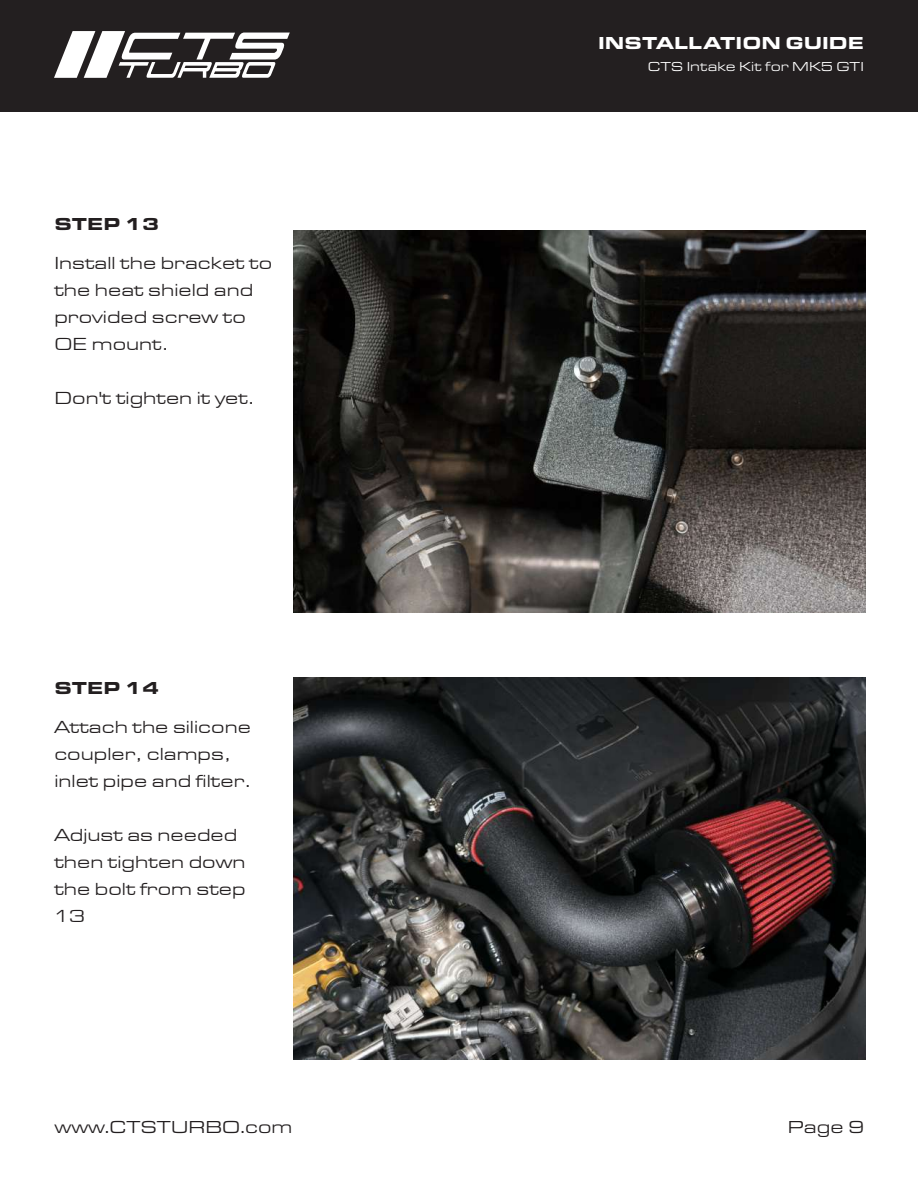
<style>
.page{position:relative;width:918px;height:1188px;background:#fff}
.page>*{position:absolute;margin:0;border:0;box-sizing:border-box;transform-origin:0 0}
.t1{font:18px/27px "Eurostile Extended";color:#231f20}
.t2{font:18px "Eurostile Ext";color:#231f20}
.t3{font:900 18px "Eurostile Ext";color:#fff}
.t4{font:900 18px "Eurostile Ext";color:#231f20}
.t5{font:13.5px "Eurostile Ext";color:#fff}
</style>
<div class="page">
<div style="left:1px;top:0;width:917px;height:112px;background:#231f20"></div>
<svg style="left:54px;top:31px;width:236px;height:47px"></svg>
<img style="left:293px;top:231px;width:572px;height:381px">
<img style="left:294px;top:677px;width:572px;height:382px">
<p class="t3" style="left:598px;top:29px;width:267px">INSTALLATION GUIDE</p>
<p class="t4" style="left:54px;top:211px;width:106px">STEP 13</p>
<p class="t1" style="left:54px;top:249px;width:219px">Install the bracket to the heat shield and provided screw to<br>OE mount.</p>
<p class="t1" style="left:54px;top:384px;width:202px">Don't tighten it yet.</p>
<p class="t4" style="left:54px;top:674px;width:106px">STEP 14</p>
<p class="t1" style="left:54px;top:714px;width:198px">Attach the silicone coupler, clamps, inlet pipe and filter.</p>
<p class="t1" style="left:54px;top:822px;width:193px">Adjust as needed then tighten down the bolt from step<br>13</p>
<p class="t5" style="left:648px;top:58px;width:218px">CTS Intake Kit for MK5 GTI</p>
<p class="t2" style="left:54px;top:1115px;width:240px">www.CTSTURBO.com</p>
<p class="t2" style="left:788px;top:1115px;width:78px">Page 9</p>
</div>
